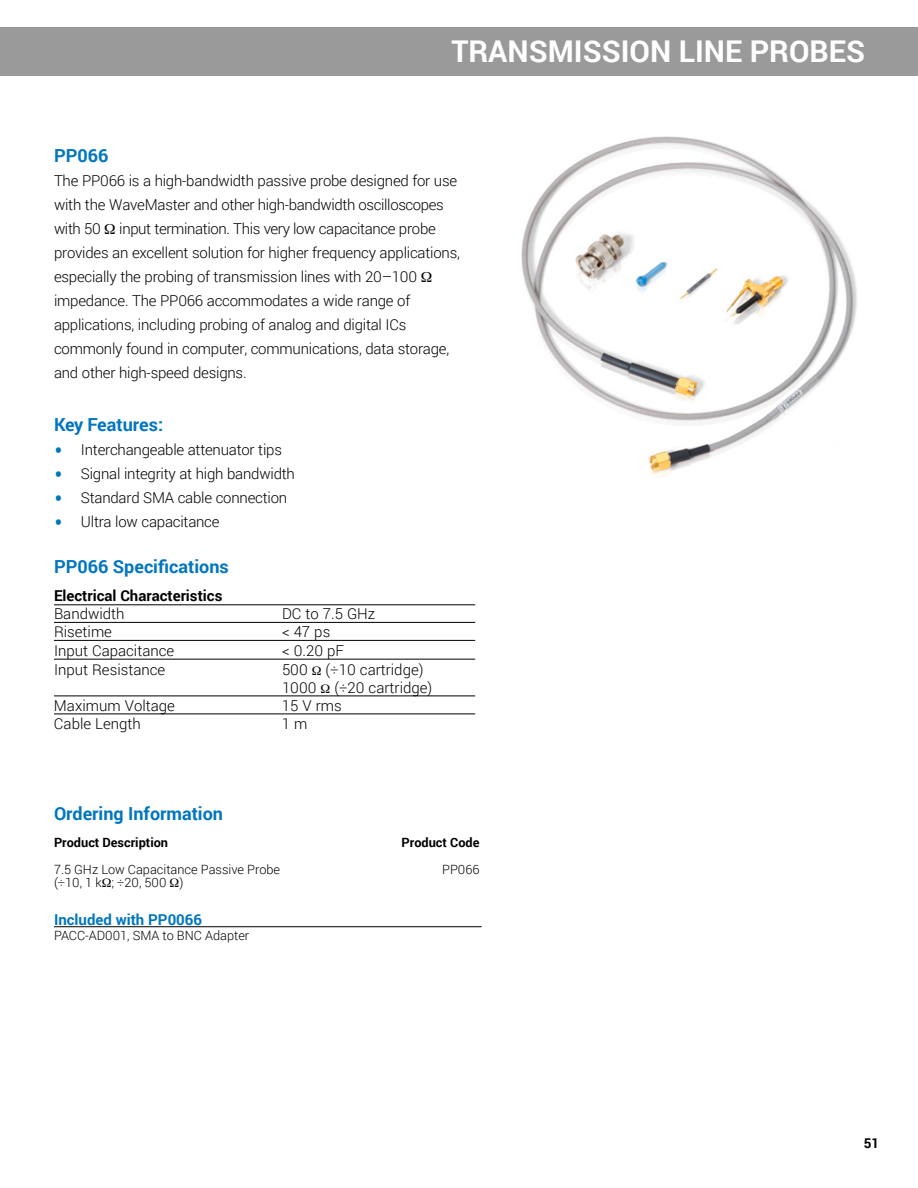
<style>
.page{position:relative;width:918px;height:1188px;background:#fff}
.page>*{position:absolute;margin:0;border:0;box-sizing:border-box;transform-origin:0 0}
.t1{font:700 30px "Roboto";color:#fff}
.t2{font:700 18px "Roboto";color:#0076c0}
.t3{font:300 15px/24px "Roboto";letter-spacing:-.015em;color:#000}
.t4{font:700 15px "Roboto";color:#000}
.t5{font:700 15px "Roboto";color:#0076c0}
.t6{font:700 13.5px "Roboto";color:#000}
.t7{font:300 12.75px/12.8px "Roboto";color:#000}
.t8{font:700 12.75px "Roboto";color:#000}
.s1{font-size:27px;color:#0076c0}
</style>
<div class="page">
<div style="left:0;top:27px;width:918px;height:49px;background:#9a9a9a"></div>
<hr style="left:54px;top:604px;width:421px;height:1px;background:#000">
<hr style="left:54px;top:622px;width:421px;height:1px;background:#000">
<hr style="left:54px;top:640px;width:421px;height:1px;background:#000">
<hr style="left:54px;top:659px;width:421px;height:1px;background:#000">
<hr style="left:54px;top:696px;width:421px;height:1px;background:#000">
<hr style="left:54px;top:714px;width:421px;height:1px;background:#000">
<hr style="left:54px;top:926px;width:428px;height:1px;background:#000">
<img style="left:521px;top:136px;width:336px;height:341px">
<h1 class="t1" style="left:451px;top:30px;width:415px">TRANSMISSION LINE PROBES</h1>
<p class="t2" style="left:54px;top:143px;width:56px">PP066</p>
<p class="t3" style="left:54px;top:168px;width:407px">The PP066 is a high-bandwidth passive probe designed for use with the WaveMaster and other high-bandwidth oscilloscopes with 50 input termination. This very low capacitance probe provides an excellent solution for higher frequency applications, especially the probing of transmission lines with 20–100 impedance. The PP066 accommodates a wide range of applications, including probing of analog and digital ICs commonly found in computer, communications, data storage, and other high-speed designs.</p>
<p class="t2" style="left:54px;top:412px;width:111px">Key Features:</p>
<p class="t3" style="left:54px;top:438px;width:230px"><span class="s1">•</span> Interchangeable attenuator tips</p>
<p class="t3" style="left:54px;top:462px;width:242px"><span class="s1">•</span> Signal integrity at high bandwidth</p>
<p class="t3" style="left:54px;top:486px;width:235px"><span class="s1">•</span> Standard SMA cable connection</p>
<p class="t3" style="left:54px;top:510px;width:167px"><span class="s1">•</span> Ultra low capacitance</p>
<p class="t2" style="left:54px;top:554px;width:176px">PP066 Specifications</p>
<p class="t4" style="left:54px;top:585px;width:170px">Electrical Characteristics</p>
<p class="t3" style="left:54px;top:601px;width:72px">Bandwidth</p>
<p class="t3" style="left:282px;top:601px;width:95px">DC to 7.5 GHz</p>
<p class="t3" style="left:54px;top:619px;width:60px">Risetime</p>
<p class="t3" style="left:282px;top:619px;width:50px">&lt; 47 ps</p>
<p class="t3" style="left:54px;top:638px;width:122px">Input Capacitance</p>
<p class="t3" style="left:282px;top:638px;width:64px">&lt; 0.20 pF</p>
<p class="t3" style="left:54px;top:657px;width:113px">Input Resistance</p>
<p class="t3" style="left:282px;top:660px;width:152px;line-height:18px">500 (÷10 cartridge)<br>1000 (÷20 cartridge)</p>
<p class="t3" style="left:54px;top:693px;width:122px">Maximum Voltage</p>
<p class="t3" style="left:282px;top:693px;width:61px">15 V rms</p>
<p class="t3" style="left:54px;top:711px;width:88px">Cable Length</p>
<p class="t3" style="left:282px;top:711px;width:27px">1 m</p>
<p class="t2" style="left:54px;top:801px;width:171px">Ordering Information</p>
<p class="t8" style="left:54px;top:834px;width:116px">Product Description</p>
<p class="t8" style="left:402px;top:834px;width:79px">Product Code</p>
<p class="t7" style="left:54px;top:863px;width:228px">7.5 GHz Low Capacitance Passive Probe (÷10, 1 k ; ÷20, 500 )</p>
<p class="t7" style="left:442px;top:863px;width:39px">PP066</p>
<p class="t5" style="left:54px;top:909px;width:150px">Included with PP0066</p>
<p class="t7" style="left:54px;top:929px;width:197px">PACC-AD001, SMA to BNC Adapter</p>
<p class="t6" style="left:864px;top:1134px;width:17px">51</p>
</div>
